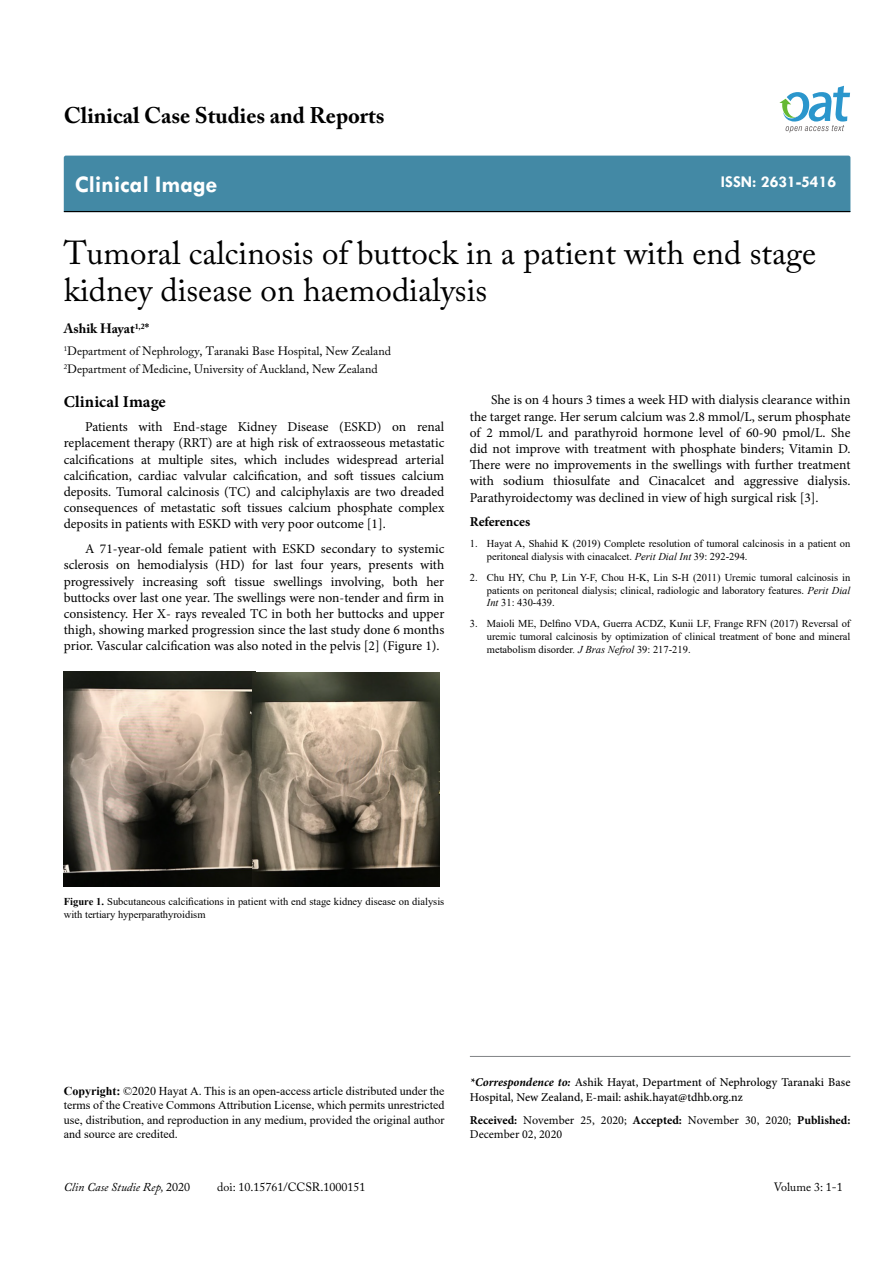
<style>
.page{position:relative;width:893px;height:1263px;background:#fff}
.page>*{position:absolute;margin:0;border:0;box-sizing:border-box;transform-origin:0 0}
.t1{font:33px/37.5px "Adobe Caslon Pro";color:#000}
.t2{font:700 24px "Tw Cen";color:#fff}
.t3{font:700 22.5px "Adobe Caslon Pro";color:#000}
.t4{font:700 16.5px "Tw Cen";color:#fff}
.t5{font:700 16.5px "Minion Pro";letter-spacing:.01em;color:#000}
.t6{font:13.5px/16.2px "Minion Pro";color:#000;text-align:justify}
.t7{font:700 13.5px "Adobe Caslon Pro";color:#000}
.t8{font:700 13.5px "Minion Pro";letter-spacing:-.005em;color:#000}
.t9{font:12px/14.4px "Times New Roman";color:#000;text-align:justify}
.t10{font:12px/18px "Adobe Caslon Pro";color:#000}
.t11{font:500 12px/14.4px "Minion Pro";color:#000}
.t12{font:12px/14.4px "Minion Pro";color:#000}
.t13{font:italic 12px "Adobe Caslon Pro";color:#000}
.t14{font:10.5px/12.6px "Times New Roman";color:#000}
.s1{font-style:italic}
.s2{font-weight:700}
.s3{font-weight:700;font-style:italic}
.s4{font-style:normal}
</style>
<div class="page">
<div style="left:64px;top:156px;width:786px;height:55px;background:#4389a5"></div>
<hr style="left:64px;top:211px;width:786px;height:1px;background:#000">
<svg style="left:779px;top:86px;width:71px;height:47px"></svg>
<hr style="left:470px;top:1056px;width:380px;height:1px;background:#808285">
<img style="left:64px;top:672px;width:192px;height:215px">
<img style="left:253px;top:672px;width:186px;height:214px">
<h3 class="t3" style="left:64px;top:102px;width:322px">Clinical Case Studies and Reports</h3>
<h2 class="t2" style="left:75px;top:170px;width:144px">Clinical Image</h2>
<p class="t4" style="left:721px;top:172px;width:117px">ISSN: 2631-5416</p>
<h1 class="t1" style="left:64px;top:233px;width:754px">Tumoral calcinosis of buttock in a patient with end stage kidney disease on haemodialysis</h1>
<p class="t7" style="left:64px;top:320px;width:87px">Ashik Hayat<sup>1,2</sup>*</p>
<p class="t10" style="left:64px;top:342px;width:329px"><sup>1</sup>Department of Nephrology, Taranaki Base Hospital, New Zealand<br><sup>2</sup>Department of Medicine, University of Auckland, New Zealand</p>
<p class="t5" style="left:64px;top:390px;width:104px">Clinical Image</p>
<p class="t6" style="left:64px;top:419px;width:382px;text-indent:21px">Patients with End-stage Kidney Disease (ESKD) on renal replacement therapy (RRT) are at high risk of extraosseous metastatic calcifications at multiple sites, which includes widespread arterial calcification, cardiac valvular calcification, and soft tissues calcium deposits. Tumoral calcinosis (TC) and calciphylaxis are two dreaded consequences of metastatic soft tissues calcium phosphate complex deposits in patients with ESKD with very poor outcome [1].</p>
<p class="t6" style="left:64px;top:541px;width:382px;text-indent:21px">A 71-year-old female patient with ESKD secondary to systemic sclerosis on hemodialysis (HD) for last four years, presents with progressively increasing soft tissue swellings involving, both her buttocks over last one year. The swellings were non-tender and firm in consistency. Her X- rays revealed TC in both her buttocks and upper thigh, showing marked progression since the last study done 6 months prior. Vascular calcification was also noted in the pelvis [2] (Figure 1).</p>
<p class="t6" style="left:470px;top:392px;width:382px;text-indent:21px">She is on 4 hours 3 times a week HD with dialysis clearance within the target range. Her serum calcium was 2.8 mmol/L, serum phosphate of 2 mmol/L and parathyroid hormone level of 60-90 pmol/L. She did not improve with treatment with phosphate binders; Vitamin D.<br>There were no improvements in the swellings with further treatment with sodium thiosulfate and Cinacalcet and aggressive dialysis.<br>Parathyroidectomy was declined in view of high surgical risk [3].</p>
<p class="t8" style="left:470px;top:512px;width:62px">References</p>
<p class="t14" style="left:487px;top:537px;width:365px;text-indent:-17px">1. Hayat A, Shahid K (2019) Complete resolution of tumoral calcinosis in a patient on peritoneal dialysis with cinacalcet. <span class="s1">Perit Dial Int</span> 39: 292-294.</p>
<p class="t14" style="left:487px;top:571px;width:365px;text-align:justify;text-indent:-17px">2. Chu HY, Chu P, Lin Y-F, Chou H-K, Lin S-H (2011) Uremic tumoral calcinosis in patients on peritoneal dialysis; clinical, radiologic and laboratory features. <span class="s1">Perit Dial Int</span> 31: 430-439.</p>
<p class="t14" style="left:487px;top:617px;width:365px;text-align:justify;text-indent:-17px">3. Maioli ME, Delfino VDA, Guerra ACDZ, Kunii LF, Frange RFN (2017) Reversal of uremic tumoral calcinosis by optimization of clinical treatment of bone and mineral metabolism disorder<span class="s1">. J Bras Nefrol</span> 39: 217-219.</p>
<p class="t14" style="left:64px;top:895px;width:382px"><span class="s2">Figure 1.</span> Subcutaneous calcifications in patient with end stage kidney disease on dialysis with tertiary hyperparathyroidism</p>
<p class="t9" style="left:64px;top:1083px;width:382px"><span class="s2">Copyright:</span> ©2020 Hayat A. This is an open-access article distributed under the terms of the Creative Commons Attribution License, which permits unrestricted use, distribution, and reproduction in any medium, provided the original author and source are credited.</p>
<p class="t11" style="left:470px;top:1075px;width:382px"><span class="s3">*Correspondence to:</span> Ashik Hayat, Department of Nephrology Taranaki Base<br>Hospital, New Zealand, E-mail: ashik.hayat@tdhb.org.nz</p>
<p class="t12" style="left:470px;top:1113px;width:382px"><span class="s2">Received:</span> November 25, 2020; <span class="s2">Accepted:</span> November 30, 2020; <span class="s2">Published:<br></span>December 02, 2020</p>
<p class="t13" style="left:64px;top:1180px;width:128px">Clin Case Studie Rep, <span class="s4">2020</span></p>
<p class="t10" style="left:217px;top:1178px;width:150px">doi: 10.15761/CCSR.1000151</p>
<p class="t10" style="left:774px;top:1178px;width:71px">Volume 3: 1-1</p>
</div>
